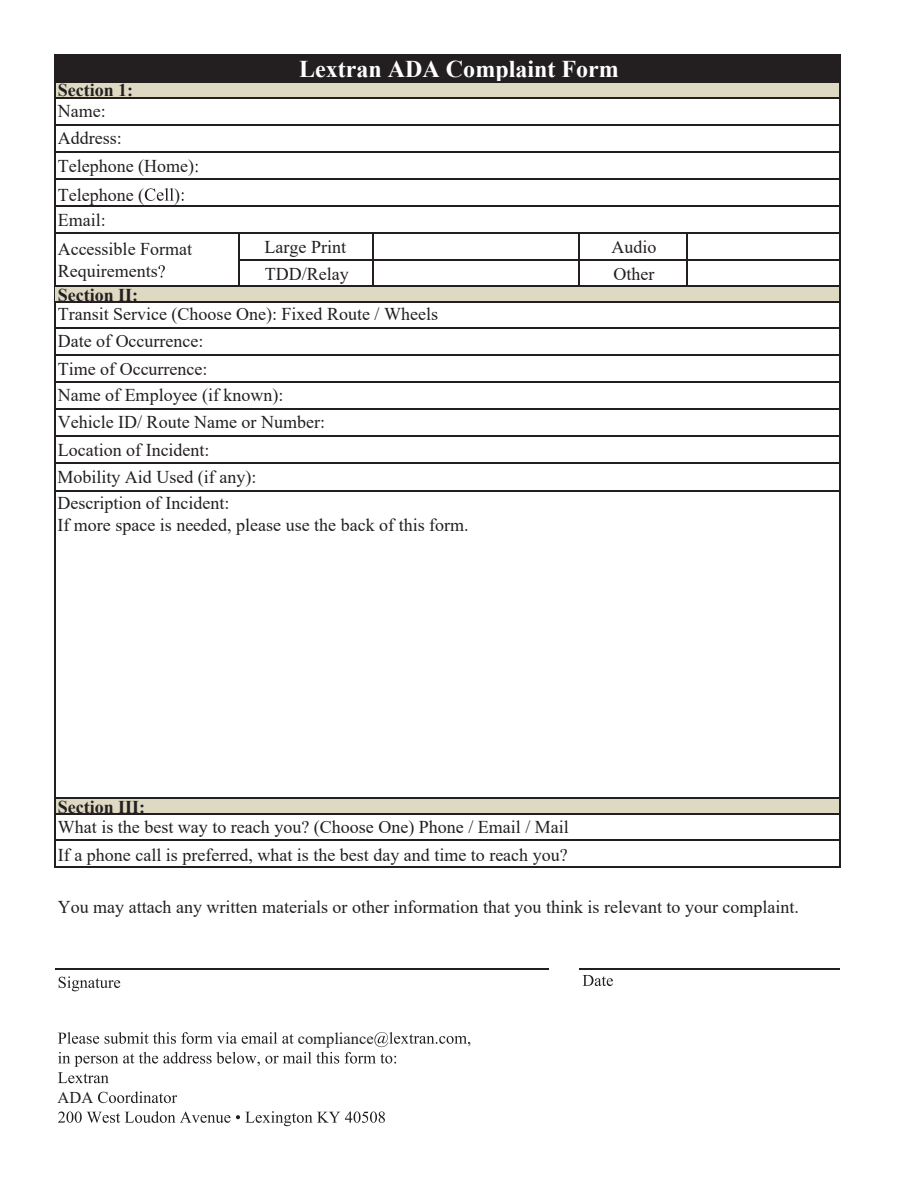
<style>
.page{position:relative;width:918px;height:1188px;background:#fff}
.page>*{position:absolute;margin:0;border:0;box-sizing:border-box;transform-origin:0 0}
.t1{font:700 24px "Times New Roman";color:#fff}
.t2{font:18px/27.2px "Times New Roman";color:#231f20}
.t3{font:700 18px "Times New Roman";color:#231f20}
.t4{font:16.5px "Times New Roman";color:#231f20}
</style>
<div class="page">
<div style="left:55px;top:798px;width:785px;height:16px;background:#ddd9c3"></div>
<div style="left:55px;top:55px;width:785px;height:27px;background:#231f20"></div>
<div style="left:55px;top:82px;width:785px;height:16px;background:#ddd9c3"></div>
<hr style="left:54px;top:54px;width:1px;height:152px;background:#231f20">
<hr style="left:839px;top:55px;width:2px;height:152px;background:#231f20">
<hr style="left:55px;top:54px;width:786px;height:1px;background:#231f20">
<hr style="left:55px;top:81px;width:786px;height:2px;background:#231f20">
<hr style="left:55px;top:97px;width:786px;height:2px;background:#231f20">
<hr style="left:55px;top:124px;width:786px;height:2px;background:#231f20">
<hr style="left:55px;top:151px;width:786px;height:2px;background:#231f20">
<svg style="left:158px;top:265px;width:7px;height:13px"></svg>
<hr style="left:240px;top:260px;width:345px;height:1px;background:#231f20">
<hr style="left:579px;top:234px;width:1px;height:54px;background:#231f20">
<hr style="left:686px;top:234px;width:2px;height:54px;background:#231f20">
<hr style="left:54px;top:178px;width:1px;height:181px;background:#231f20">
<hr style="left:839px;top:180px;width:2px;height:179px;background:#231f20">
<hr style="left:238px;top:234px;width:1px;height:54px;background:#231f20">
<hr style="left:372px;top:234px;width:1px;height:54px;background:#231f20">
<hr style="left:55px;top:178px;width:786px;height:2px;background:#231f20">
<hr style="left:55px;top:206px;width:786px;height:1px;background:#231f20">
<hr style="left:55px;top:233px;width:786px;height:1px;background:#231f20">
<hr style="left:580px;top:260px;width:259px;height:1px;background:#231f20">
<div style="left:55px;top:286px;width:785px;height:17px;background:#ddd9c3"></div>
<hr style="left:55px;top:286px;width:786px;height:1px;background:#231f20">
<hr style="left:55px;top:302px;width:786px;height:1px;background:#231f20">
<hr style="left:54px;top:357px;width:1px;height:176px;background:#231f20">
<hr style="left:839px;top:269px;width:2px;height:264px;background:#231f20">
<hr style="left:54px;top:504px;width:1px;height:364px;background:#231f20">
<hr style="left:839px;top:505px;width:2px;height:361px;background:#231f20">
<svg style="left:145px;top:188px;width:29px;height:13px"></svg>
<svg style="left:583px;top:975px;width:30px;height:11px"></svg>
<hr style="left:55px;top:968px;width:493px;height:2px;background:#231f20">
<hr style="left:579px;top:968px;width:261px;height:2px;background:#231f20">
<svg style="left:59px;top:976px;width:61px;height:15px"></svg>
<svg style="left:58px;top:1032px;width:412px;height:51px"></svg>
<svg style="left:98px;top:1091px;width:79px;height:12px"></svg>
<svg style="left:58px;top:1111px;width:327px;height:15px"></svg>
<hr style="left:55px;top:327px;width:786px;height:2px;background:#231f20">
<hr style="left:55px;top:355px;width:786px;height:1px;background:#231f20">
<hr style="left:55px;top:382px;width:786px;height:1px;background:#231f20">
<hr style="left:55px;top:408px;width:786px;height:2px;background:#231f20">
<hr style="left:55px;top:435px;width:786px;height:2px;background:#231f20">
<hr style="left:55px;top:463px;width:785px;height:1px;background:#231f20">
<hr style="left:55px;top:490px;width:785px;height:1px;background:#231f20">
<hr style="left:55px;top:814px;width:786px;height:1px;background:#231f20">
<hr style="left:55px;top:839px;width:786px;height:2px;background:#231f20">
<hr style="left:55px;top:866px;width:786px;height:2px;background:#231f20">
<hr style="left:55px;top:797px;width:786px;height:1px;background:#231f20">
<p class="t3" style="left:58px;top:77px;width:77px">Section 1:</p>
<p class="t2" style="left:58px;top:97px;width:65px">Name:<br>Address:</p>
<p class="t2" style="left:58px;top:152px;width:138px">Telephone (Home)</p>
<p class="t2" style="left:58px;top:180px;width:88px">Telephone (</p>
<p class="t2" style="left:174px;top:180px;width:7px">)</p>
<h1 class="t1" style="left:299px;top:51px;width:321px">Lextran ADA Complaint Form</h1>
<p class="t2" style="left:58px;top:204px;width:136px;line-height:29.4px">Email:<br>Accessible Format</p>
<p class="t2" style="left:58px;top:257px;width:101px">Requirements</p>
<p class="t2" style="left:265px;top:260px;width:85px">TDD/Relay</p>
<p class="t2" style="left:265px;top:233px;width:83px">Large Print</p>
<p class="t3" style="left:58px;top:282px;width:82px">Section II:</p>
<p class="t2" style="left:58px;top:300px;width:382px">Transit Service (Choose One): Fixed Route / Wheels<br>Date of Occurrence:</p>
<p class="t2" style="left:58px;top:355px;width:151px">Time of Occurrence:</p>
<p class="t2" style="left:58px;top:381px;width:269px">Name of Employee (if known):<br>Vehicle ID/ Route Name or Number:</p>
<p class="t2" style="left:58px;top:436px;width:153px">Location of Incident:</p>
<p class="t2" style="left:57px;top:464px;width:200px;line-height:26px">Mobility Aid Used (if any):<br>Description of Incident:</p>
<p class="t2" style="left:57px;top:511px;width:413px">If more space is needed, please use the back of this form.</p>
<p class="t2" style="left:611px;top:232px;width:46px">Audio</p>
<p class="t2" style="left:613px;top:260px;width:42px">Other</p>
<p class="t3" style="left:58px;top:794px;width:89px">Section III:</p>
<p class="t2" style="left:58px;top:841px;width:511px">If a phone call is preferred, what is the best day and time to reach you?</p>
<p class="t2" style="left:58px;top:813px;width:512px">What is the best way to reach you? (Choose One) Phone / Email / Mail</p>
<p class="t2" style="left:58px;top:893px;width:743px">You may attach any written materials or other information that you think is relevant to your complaint.</p>
<p class="t4" style="left:58px;top:1086px;width:37px">ADA</p>
<p class="t4" style="left:298px;top:1026px;width:77px">compliance</p>
</div>
